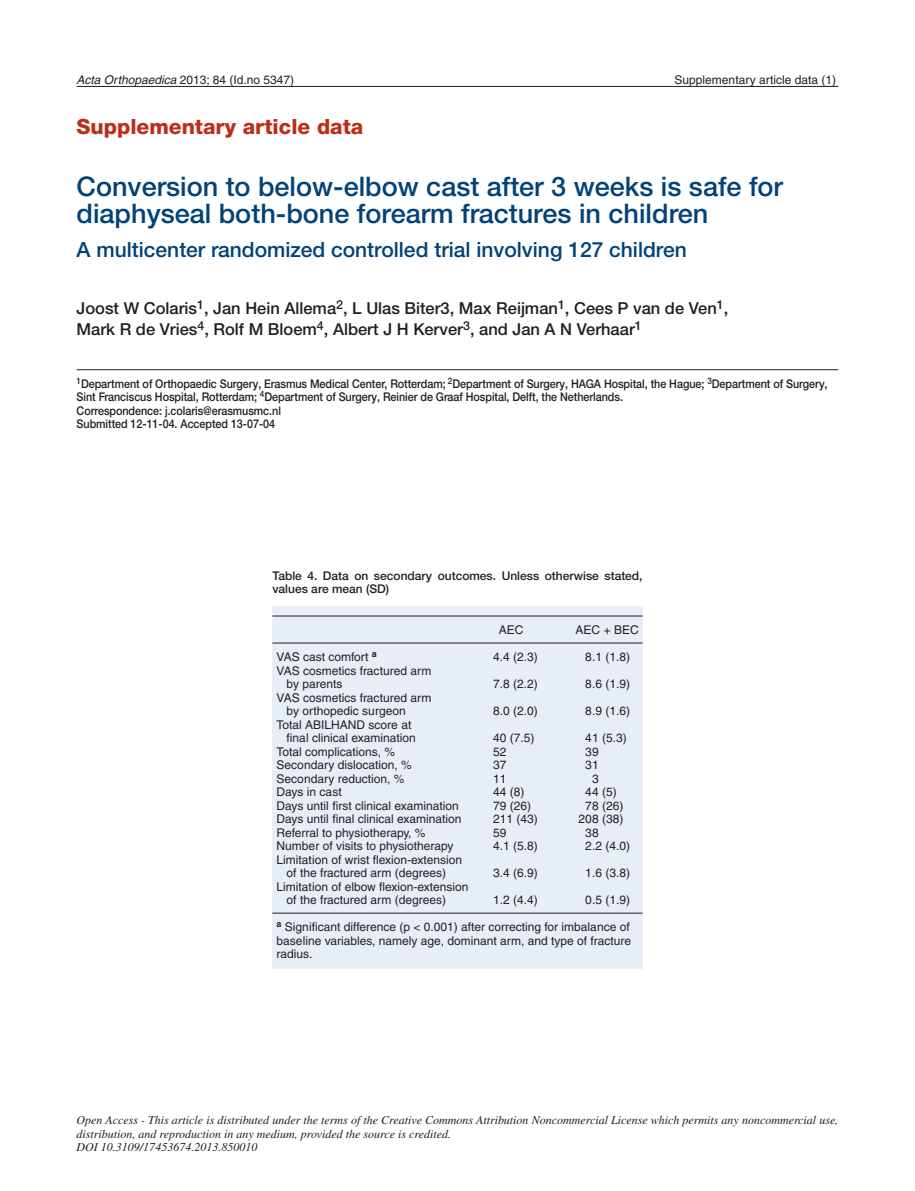
<style>
.page{position:relative;width:915px;height:1191px;background:#fff}
.page>*{position:absolute;margin:0;border:0;box-sizing:border-box;transform-origin:0 0}
.t1{font:500 27px/27px "Helvetica Neue LTW1 G";color:#004279}
.t2{font:500 21px "Helvetica Neue LTW1 G";color:#004279}
.t3{font:800 21px "Helvetica Neue LTW1 G";color:#bc2e18}
.t4{font:500 16.5px/21px "Helvetica Neue LTW1 G";color:#231f20}
.t5{font:12px/13.5px "Helvetica";color:#231f20}
.t6{font:500 12px/13.5px "Helvetica Neue LTW1 G";letter-spacing:-.005em;color:#231f20;scale:.9 1}
.t7{font:italic 12px/13.5px "Times";color:#231f20}
.t8{font:500 12px/13.5px "Helvetica Neue LTW1 G";letter-spacing:-.005em;color:#231f20}
.s1{font-style:italic}
</style>
<div class="page">
<hr style="left:77px;top:86px;width:761px;height:1px;background:#231f20">
<div style="left:272px;top:606px;width:370px;height:362px;background:#e8eef8"></div>
<hr style="left:272px;top:616px;width:370px;height:1px;background:#231f20">
<hr style="left:272px;top:643px;width:370px;height:1px;background:#231f20">
<hr style="left:272px;top:913px;width:370px;height:1px;background:#231f20">
<hr style="left:77px;top:369px;width:761px;height:1px;background:#231f20">
<p class="t5" style="left:77px;top:73px;width:219px"><span class="s1">Acta Orthopaedica</span> 2013; 84 (Id.no 5347)</p>
<p class="t5" style="left:674px;top:73px;width:163px">Supplementary article data (1)</p>
<h2 class="t3" style="left:77px;top:114px;width:288px">Supplementary article data</h2>
<h1 class="t1" style="left:77px;top:172px;width:707px">Conversion to below-elbow cast after 3 weeks is safe for diaphyseal both-bone forearm fractures in children</h1>
<h2 class="t2" style="left:77px;top:237px;width:611px">A multicenter randomized controlled trial involving 127 children</h2>
<h3 class="t4" style="left:77px;top:298px;width:653px">Joost W Colaris<sup>1</sup>, Jan Hein Allema<sup>2</sup>, L Ulas Biter3, Max Reijman<sup>1</sup>, Cees P van de Ven<sup>1</sup>,<br>Mark R de Vries<sup>4</sup>, Rolf M Bloem<sup>4</sup>, Albert J H Kerver<sup>3</sup>, and Jan A N Verhaar<sup>1</sup></h3>
<p class="t6" style="left:77px;top:377px;width:835px"><sup>1</sup>Department of Orthopaedic Surgery, Erasmus Medical Center, Rotterdam; <sup>2</sup>Department of Surgery, HAGA Hospital, the Hague; <sup>3</sup>Department of Surgery, Sint Franciscus Hospital, Rotterdam; <sup>4</sup>Department of Surgery, Reinier de Graaf Hospital, Delft, the Netherlands.<br>Correspondence: j.colaris@erasmusmc.nl<br>Submitted 12-11-04. Accepted 13-07-04</p>
<p class="t8" style="left:272px;top:569px;width:371px">Table 4. Data on secondary outcomes. Unless otherwise stated, values are mean (SD)</p>
<p class="t5" style="left:498px;top:623px;width:26px">AEC</p>
<p class="t5" style="left:575px;top:623px;width:65px">AEC + BEC</p>
<p class="t5" style="left:276px;top:650px;width:102px">VAS cast comfort <sup>a</sup></p>
<p class="t5" style="left:493px;top:650px;width:46px">4.4 (2.3)</p>
<p class="t5" style="left:585px;top:650px;width:46px">8.1 (1.8)</p>
<p class="t5" style="left:286px;top:663px;width:146px;text-indent:-10px">VAS cosmetics fractured arm by parents</p>
<p class="t5" style="left:493px;top:677px;width:46px">7.8 (2.2)</p>
<p class="t5" style="left:585px;top:677px;width:46px">8.6 (1.9)</p>
<p class="t5" style="left:286px;top:690px;width:146px;text-indent:-10px">VAS cosmetics fractured arm by orthopedic surgeon</p>
<p class="t5" style="left:286px;top:717px;width:131px;text-indent:-10px">Total ABILHAND score at final clinical examination</p>
<p class="t5" style="left:493px;top:704px;width:46px">8.0 (2.0)</p>
<p class="t5" style="left:585px;top:704px;width:46px">8.9 (1.6)</p>
<p class="t5" style="left:493px;top:731px;width:43px">40 (7.5)</p>
<p class="t5" style="left:585px;top:731px;width:43px">41 (5.3)</p>
<p class="t5" style="left:276px;top:744px;width:120px">Total complications, %</p>
<p class="t5" style="left:493px;top:744px;width:15px">52</p>
<p class="t5" style="left:585px;top:744px;width:15px">39</p>
<p class="t5" style="left:276px;top:758px;width:137px">Secondary dislocation, %</p>
<p class="t5" style="left:493px;top:758px;width:15px">37</p>
<p class="t5" style="left:585px;top:758px;width:15px">31</p>
<p class="t5" style="left:276px;top:771px;width:129px">Secondary reduction, %</p>
<p class="t5" style="left:493px;top:771px;width:15px">11</p>
<p class="t5" style="left:591px;top:771px;width:8px">3</p>
<p class="t5" style="left:276px;top:785px;width:66px">Days in cast</p>
<p class="t5" style="left:493px;top:785px;width:33px">44 (8)</p>
<p class="t5" style="left:585px;top:785px;width:33px">44 (5)</p>
<p class="t5" style="left:276px;top:798px;width:183px">Days until first clinical examination</p>
<p class="t5" style="left:493px;top:798px;width:40px">79 (26)</p>
<p class="t5" style="left:585px;top:798px;width:40px">78 (26)</p>
<p class="t5" style="left:276px;top:812px;width:186px">Days until final clinical examination</p>
<p class="t5" style="left:493px;top:812px;width:46px">211 (43)</p>
<p class="t5" style="left:578px;top:812px;width:46px">208 (38)</p>
<p class="t5" style="left:276px;top:825px;width:150px">Referral to physiotherapy, %</p>
<p class="t5" style="left:493px;top:825px;width:15px">59</p>
<p class="t5" style="left:585px;top:825px;width:15px">38</p>
<p class="t5" style="left:276px;top:839px;width:178px">Number of visits to physiotherapy</p>
<p class="t5" style="left:493px;top:839px;width:46px">4.1 (5.8)</p>
<p class="t5" style="left:585px;top:839px;width:46px">2.2 (4.0)</p>
<p class="t5" style="left:276px;top:852px;width:187px;text-align:center">Limitation of wrist flexion-extension of the fractured arm (degrees)</p>
<p class="t5" style="left:493px;top:866px;width:46px">3.4 (6.9)</p>
<p class="t5" style="left:585px;top:866px;width:46px">1.6 (3.8)</p>
<p class="t5" style="left:286px;top:879px;width:183px;text-indent:-10px">Limitation of elbow flexion-extension of the fractured arm (degrees)</p>
<p class="t5" style="left:493px;top:893px;width:46px">1.2 (4.4)</p>
<p class="t5" style="left:585px;top:893px;width:46px">0.5 (1.9)</p>
<p class="t5" style="left:276px;top:920px;width:356px"><sup>a</sup> Significant difference (p &lt; 0.001) after correcting for imbalance of baseline variables, namely age, dominant arm, and type of fracture radius.</p>
<p class="t7" style="left:77px;top:1113px;width:763px">Open Access - This article is distributed under the terms of the Creative Commons Attribution Noncommercial License which permits any noncommercial use, distribution, and reproduction in any medium, provided the source is credited.<br>DOI 10.3109/17453674.2013.850010</p>
</div>
